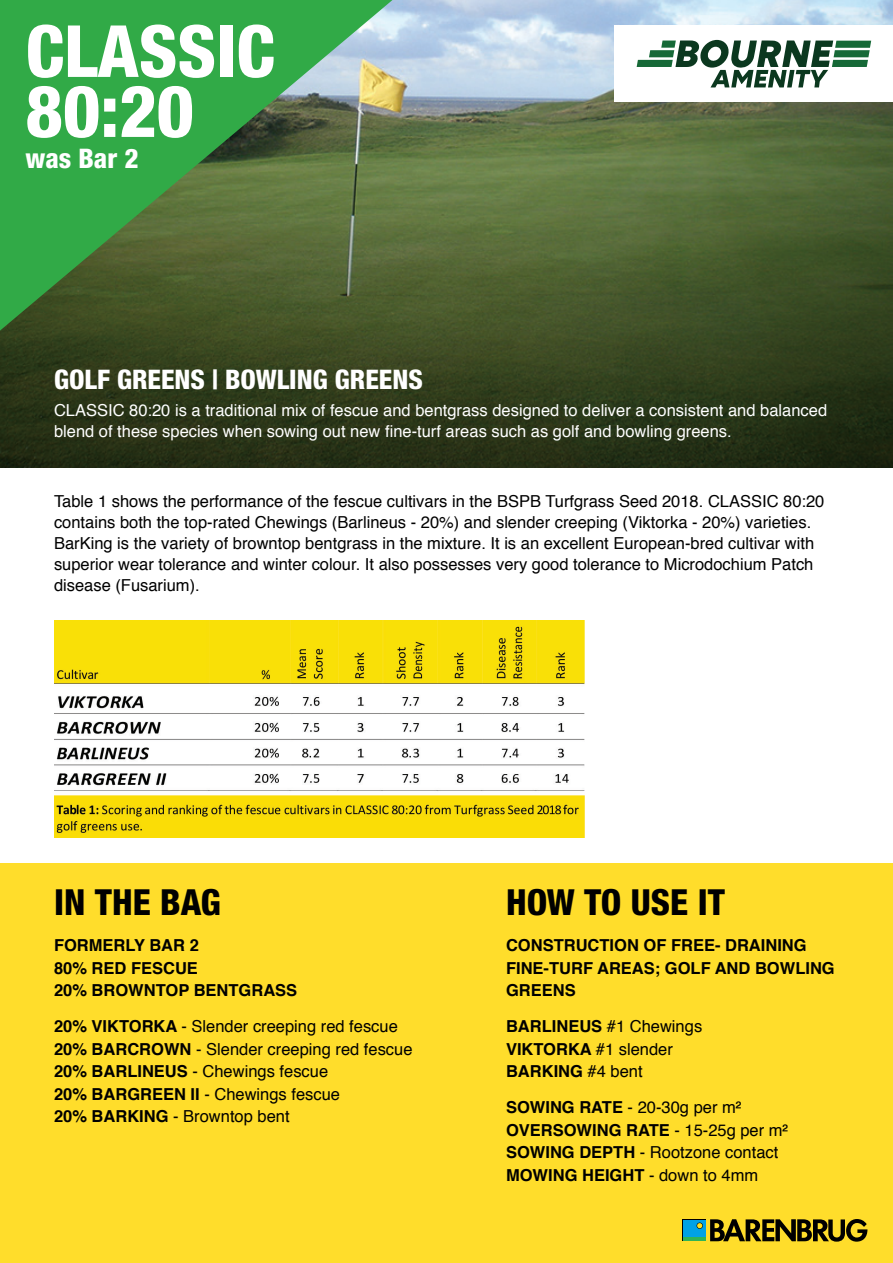
<style>
.page{position:relative;width:893px;height:1263px;background:#fff}
.page>*{position:absolute;margin:0;border:0;box-sizing:border-box;transform-origin:0 0}
.t1{font:800 condensed 72px/60px "Helvetica Neue LT Pro";color:#fff}
.t2{font:800 condensed 36px "Helvetica Neue LT Pro";color:#000}
.t3{font:800 condensed 27px "Helvetica Neue LT Pro";color:#fff}
.t4{font:16.5px/21px "Helvetica";color:#000}
.t5{font:16.5px/21px "Helvetica";color:#fff}
.t6{font:700 16.5px/22.5px "Helvetica";color:#000}
.s1{font-weight:700}
.s2{font-weight:400}
</style>
<div class="page">
<div style="left:0;top:863px;width:893px;height:400px;background:#ffdd2b"></div>
<img style="left:392px;top:0;width:501px;height:145px">
<svg style="left:710px;top:1219px;width:157px;height:23px"></svg>
<div style="left:682px;top:1219px;width:24px;height:22px;background:#000"></div>
<div style="left:683px;top:1220px;width:23px;height:17px;background:#00a2e5"></div>
<hr style="left:683px;top:1237px;width:23px;height:4px;background:#2fb457">
<svg style="left:696px;top:1222px;width:7px;height:7px"></svg>
<svg style="left:697px;top:1223px;width:5px;height:5px"></svg>
<svg style="left:0;top:145px;width:893px;height:323px;background:#3d4c25"></svg>
<svg style="left:0;top:0;width:392px;height:331px;background:#478c45"></svg>
<div style="left:614px;top:26px;width:279px;height:76px;background:#fff"></div>
<svg style="left:637px;top:40px;width:234px;height:47px"></svg>
<img style="left:54px;top:620px;width:530px;height:217px">
<p class="t1" style="left:26px;top:20px;width:251px">CLASSIC<br>80:20</p>
<p class="t3" style="left:26px;top:142px;width:114px">was Bar 2</p>
<p class="t3" style="left:54px;top:363px;width:370px">GOLF GREENS | BOWLING GREENS</p>
<p class="t5" style="left:54px;top:400px;width:775px">CLASSIC 80:20 is a traditional mix of fescue and bentgrass designed to deliver a consistent and balanced blend of these species when sowing out new fine-turf areas such as golf and bowling greens.</p>
<p class="t4" style="left:54px;top:491px;width:772px">Table 1 shows the performance of the fescue cultivars in the BSPB Turfgrass Seed 2018. CLASSIC 80:20 contains both the top-rated Chewings (Barlineus - 20%) and slender creeping (Viktorka - 20%) varieties.<br>BarKing is the variety of browntop bentgrass in the mixture. It is an excellent European-bred cultivar with superior wear tolerance and winter colour. It also possesses very good tolerance to Microdochium Patch disease (Fusarium).</p>
<p class="t2" style="left:54px;top:880px;width:168px">IN THE BAG</p>
<p class="t6" style="left:54px;top:934px;width:146px">FORMERLY BAR 2</p>
<p class="t6" style="left:54px;top:957px;width:145px">80% RED FESCUE</p>
<p class="t6" style="left:54px;top:979px;width:245px">20% BROWNTOP BENTGRASS</p>
<p class="t4" style="left:54px;top:1016px;width:345px"><span class="s1">20% VIKTORKA</span> - Slender creeping red fescue</p>
<p class="t4" style="left:54px;top:1039px;width:360px"><span class="s1">20% BARCROWN</span> - Slender creeping red fescue</p>
<p class="t4" style="left:54px;top:1061px;width:276px"><span class="s1">20% BARLINEUS</span> - Chewings fescue</p>
<p class="t4" style="left:54px;top:1084px;width:288px"><span class="s1">20% BARGREEN II</span> - Chewings fescue</p>
<p class="t4" style="left:54px;top:1106px;width:237px"><span class="s1">20% BARKING</span> - Browntop bent</p>
<p class="t2" style="left:506px;top:880px;width:220px">HOW TO USE IT</p>
<p class="t6" style="left:506px;top:934px;width:330px">CONSTRUCTION OF FREE- DRAINING<br>FINE-TURF AREAS; GOLF AND BOWLING<br>GREENS</p>
<p class="t4" style="left:506px;top:1016px;width:198px"><span class="s1">BARLINEUS</span> #1 Chewings</p>
<p class="t4" style="left:506px;top:1039px;width:168px"><span class="s1">VIKTORKA</span> #1 slender</p>
<p class="t6" style="left:506px;top:1060px;width:138px">BARKING <span class="s2">#4 bent</span></p>
<p class="t4" style="left:506px;top:1097px;width:284px;line-height:22.5px"><span class="s1">SOWING RATE</span> - 20-30g per m²<br><span class="s1">OVERSOWING RATE</span> - 15-25g per m²<br><span class="s1">SOWING DEPTH</span> - Rootzone contact<br><span class="s1">MOWING HEIGHT</span> - down to 4mm</p>
</div>
